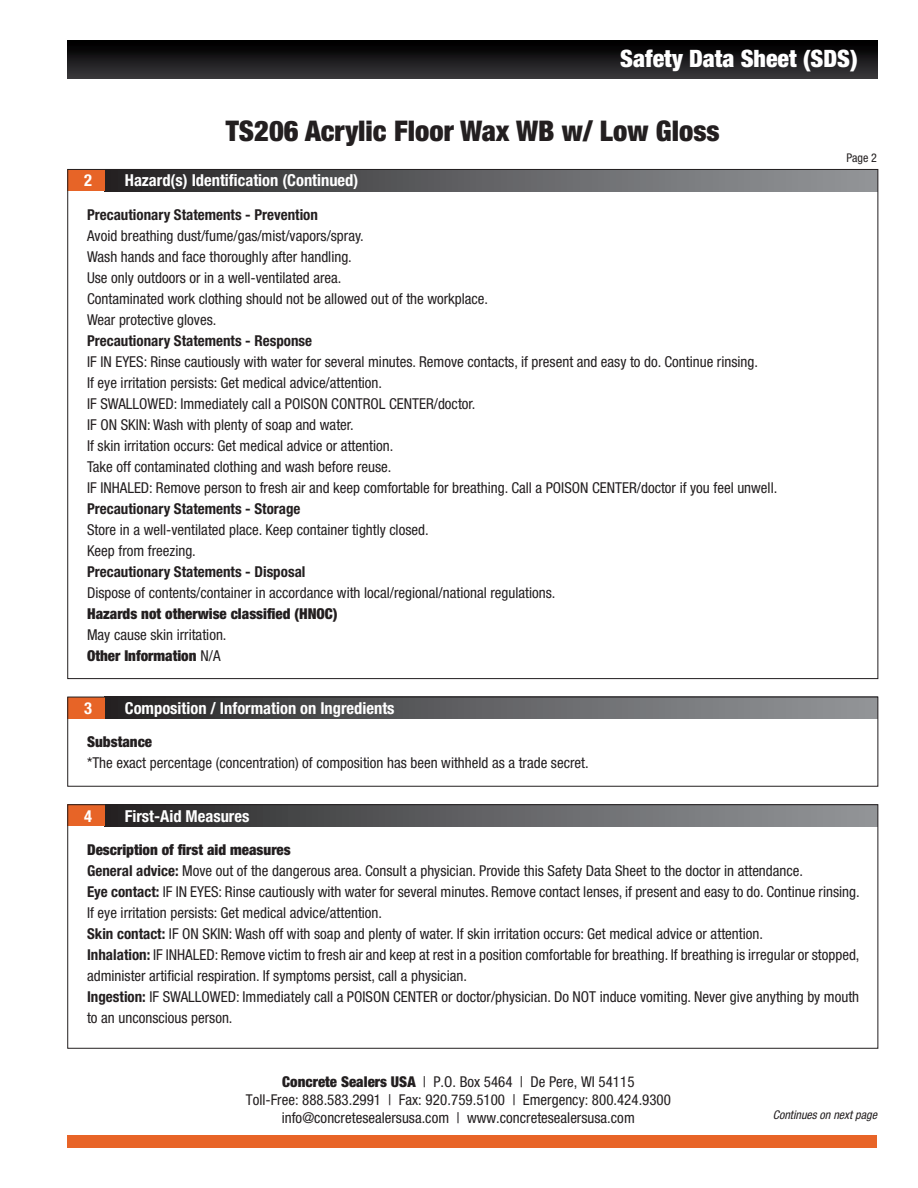
<style>
.page{position:relative;width:918px;height:1188px;background:#fff}
.page>*{position:absolute;margin:0;border:0;box-sizing:border-box;transform-origin:0 0}
.t1{font:900 condensed 28.5px "Helvetica Neue LT Std";color:#231f20}
.t2{font:900 condensed 24px "Helvetica Neue LT Std";color:#fff}
.t3{font:700 condensed 16.5px "Helvetica Neue LT Std";color:#fff}
.t4{font:condensed 15px/21px "Helvetica Neue LT Std";color:#231f20}
.t5{font:700 condensed 15px "Helvetica Neue LT Std";color:#231f20}
.t6{font:900 condensed 15px "Helvetica Neue LT Std";color:#231f20}
.t7{font:italic condensed 12px "Helvetica Neue LT Std";color:#231f20}
.t8{font:condensed 12px "Helvetica Neue LT Std";color:#231f20}
.s1{font-weight:400}
.s2{font-weight:700}
.s3{font-weight:900}
</style>
<div class="page">
<div style="left:67px;top:40px;width:810px;height:38px;background:linear-gradient(to bottom,#000,#373639)"></div>
<div style="left:67px;top:1135px;width:810px;height:12px;background:#e86427"></div>
<div style="left:105px;top:697px;width:773px;height:22px;background:linear-gradient(to right,#292728,#979a9d)"></div>
<div style="left:68px;top:697px;width:37px;height:22px;background:#e76427"></div>
<div style="left:68px;top:697px;width:810px;height:89px;border:1px solid #231f20"></div>
<div style="left:105px;top:804px;width:773px;height:22px;background:linear-gradient(to right,#292728,#979a9d)"></div>
<div style="left:68px;top:804px;width:37px;height:22px;background:#e76427"></div>
<div style="left:68px;top:804px;width:810px;height:244px;border:1px solid #231f20"></div>
<div style="left:105px;top:169px;width:773px;height:22px;background:linear-gradient(to right,#292728,#979a9d)"></div>
<div style="left:68px;top:169px;width:37px;height:22px;background:#e76427"></div>
<h2 class="t2" style="left:620px;top:44px;width:239px">Safety Data Sheet (SDS)</h2>
<h1 class="t1" style="left:226px;top:113px;width:496px">TS206 Acrylic Floor Wax WB w/ Low Gloss</h1>
<p class="t3" style="left:84px;top:170px;width:9px">2</p>
<p class="t3" style="left:125px;top:170px;width:235px">Hazard(s) Identification (Continued)</p>
<p class="t5" style="left:87px;top:205px;width:232px">Precautionary Statements - Prevention</p>
<p class="t4" style="left:87px;top:225px;width:278px">Avoid breathing dust/fume/gas/mist/vapors/spray.</p>
<p class="t4" style="left:87px;top:246px;width:266px">Wash hands and face thoroughly after handling.</p>
<p class="t4" style="left:87px;top:267px;width:256px">Use only outdoors or in a well-ventilated area.</p>
<p class="t4" style="left:87px;top:288px;width:403px">Contaminated work clothing should not be allowed out of the workplace.</p>
<p class="t4" style="left:87px;top:309px;width:131px">Wear protective gloves.</p>
<p class="t5" style="left:87px;top:331px;width:227px">Precautionary Statements - Response</p>
<p class="t4" style="left:87px;top:351px;width:672px">IF IN EYES: Rinse cautiously with water for several minutes. Remove contacts, if present and easy to do. Continue rinsing.</p>
<p class="t4" style="left:87px;top:372px;width:297px">If eye irritation persists: Get medical advice/attention.</p>
<p class="t4" style="left:87px;top:393px;width:390px">IF SWALLOWED: Immediately call a POISON CONTROL CENTER/doctor.</p>
<p class="t4" style="left:87px;top:414px;width:268px">IF ON SKIN: Wash with plenty of soap and water.</p>
<p class="t4" style="left:87px;top:435px;width:308px">If skin irritation occurs: Get medical advice or attention.</p>
<p class="t4" style="left:87px;top:456px;width:306px">Take off contaminated clothing and wash before reuse.</p>
<p class="t4" style="left:87px;top:477px;width:692px">IF INHALED: Remove person to fresh air and keep comfortable for breathing. Call a POISON CENTER/doctor if you feel unwell.</p>
<p class="t5" style="left:87px;top:499px;width:215px">Precautionary Statements - Storage</p>
<p class="t4" style="left:87px;top:519px;width:343px">Store in a well-ventilated place. Keep container tightly closed.</p>
<p class="t4" style="left:87px;top:540px;width:110px">Keep from freezing.</p>
<p class="t5" style="left:87px;top:562px;width:220px">Precautionary Statements - Disposal</p>
<p class="t4" style="left:87px;top:582px;width:470px">Dispose of contents/container in accordance with local/regional/national regulations.</p>
<p class="t6" style="left:87px;top:604px;width:252px">Hazards not otherwise classified (HNOC)</p>
<p class="t4" style="left:87px;top:624px;width:141px">May cause skin irritation.</p>
<p class="t6" style="left:87px;top:646px;width:135px">Other Information <span class="s1">N/A</span></p>
<p class="t8" style="left:847px;top:151px;width:32px">Page 2</p>
<p class="t3" style="left:84px;top:698px;width:9px">3</p>
<p class="t3" style="left:125px;top:698px;width:271px">Composition / Information on Ingredients</p>
<p class="t6" style="left:87px;top:733px;width:67px">Substance</p>
<p class="t4" style="left:87px;top:753px;width:503px">*The exact percentage (concentration) of composition has been withheld as a trade secret.</p>
<p class="t3" style="left:84px;top:806px;width:9px">4</p>
<p class="t3" style="left:125px;top:806px;width:126px">First-Aid Measures</p>
<p class="t6" style="left:87px;top:841px;width:205px">Description of first aid measures</p>
<p class="t4" style="left:87px;top:860px;width:718px"><span class="s2">General advice:</span> Move out of the dangerous area. Consult a physician. Provide this Safety Data Sheet to the doctor in attendance.</p>
<p class="t4" style="left:87px;top:881px;width:774px"><span class="s2">Eye contact:</span> IF IN EYES: Rinse cautiously with water for several minutes. Remove contact lenses, if present and easy to do. Continue rinsing.<br>If eye irritation persists: Get medical advice/attention.</p>
<p class="t4" style="left:87px;top:923px;width:677px"><span class="s2">Skin contact:</span> IF ON SKIN: Wash off with soap and plenty of water. If skin irritation occurs: Get medical advice or attention.</p>
<p class="t4" style="left:87px;top:944px;width:774px"><span class="s2">Inhalation:</span> IF INHALED: Remove victim to fresh air and keep at rest in a position comfortable for breathing. If breathing is irregular or stopped, administer artificial respiration. If symptoms persist, call a physician.</p>
<p class="t4" style="left:87px;top:986px;width:774px"><span class="s2">Ingestion:</span> IF SWALLOWED: Immediately call a POISON CENTER or doctor/physician. Do NOT induce vomiting. Never give anything by mouth to an unconscious person.</p>
<p class="t4" style="left:246px;top:1072px;width:427px;line-height:18px;text-align:center"><span class="s3">Concrete Sealers USA</span> | P.O. Box 5464 | De Pere, WI 54115<br>Toll-Free: 888.583.2991 | Fax: 920.759.5100 | Emergency: 800.424.9300 info@concretesealersusa.com | www.concretesealersusa.com</p>
<p class="t7" style="left:773px;top:1108px;width:106px">Continues on next page</p>
</div>
